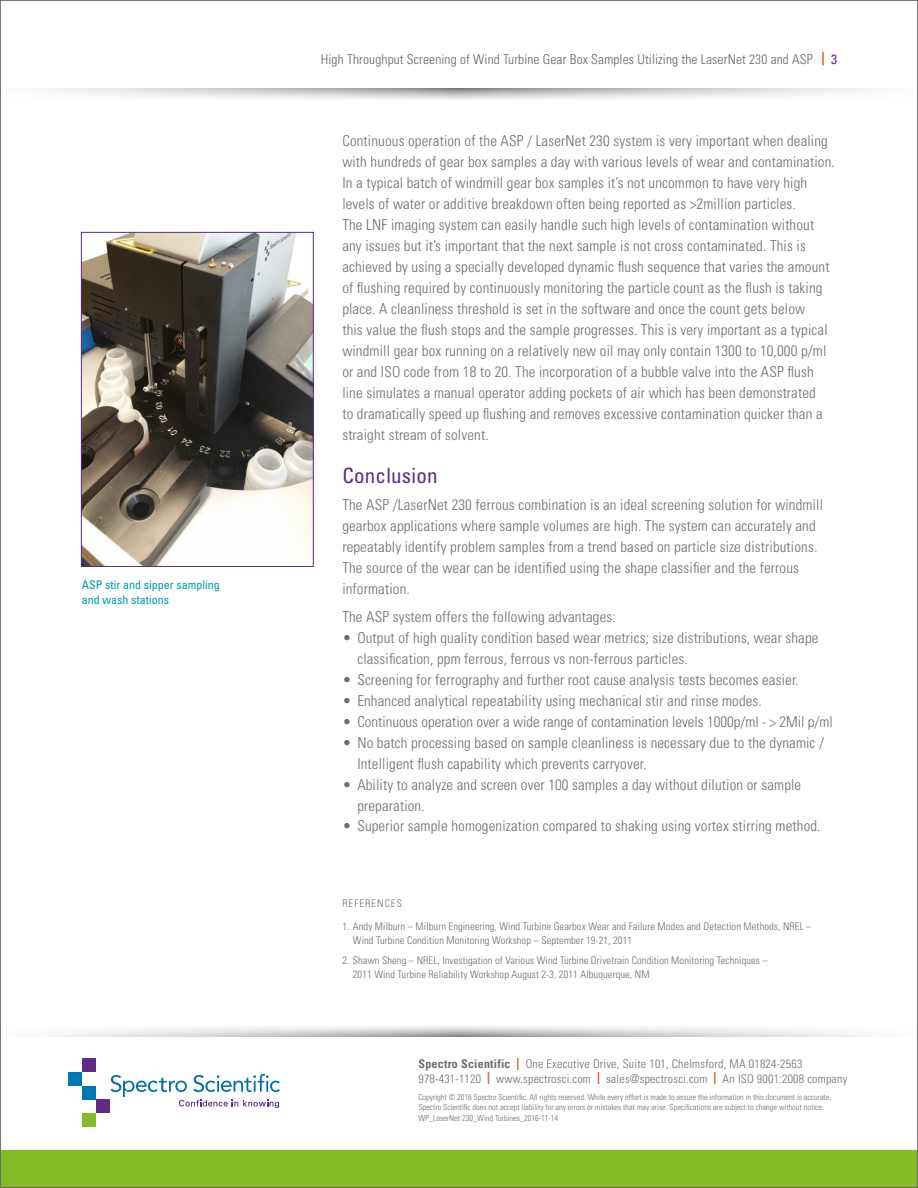
<style>
.page{position:relative;width:918px;height:1188px;background:#fff}
.page>*{position:absolute;margin:0;border:0;box-sizing:border-box;transform-origin:0 0}
.heads_purp{font:condensed 21px "Univers LT Std";letter-spacing:.01em;color:#5c2c86}
.body_10_over_13_up_t{font:300 condensed 15px/21px "Univers LT Std";letter-spacing:.01em;color:#6c6d70}
.Paragraph_Style_3{font:300 condensed 15px/21px "Univers LT Std";letter-spacing:.01em;color:#6c6d70}
.bulletted{font:300 condensed 15px/21px "Univers LT Std";letter-spacing:.01em;color:#6c6d70}
.body_10_over_13{font:300 condensed 15px "Univers LT Std";letter-spacing:.01em;color:#6c6d70}
.t1{font:300 condensed 13.5px "Univers LT Std";letter-spacing:.01em;color:#63656a}
.t2{font:300 condensed 12px/14.4px "Univers LT Std";letter-spacing:.02em;color:#6c6d70}
.captions{font:condensed 12px/15px "Univers LT Std";color:#0099a9}
.body_10_over_13-2{font:300 condensed 10.5px/13.5px "Univers LT Std";letter-spacing:.01em;color:#6c6d70}
.body_10_over_13-3{font:300 condensed 10.5px "Univers LT Std";letter-spacing:.1em;color:#6c6d70}
.disclaimer{font:300 condensed 8.25px/10.5px "Univers LT Std";color:#6c6d70}
.s1{font-weight:700;color:#de6026}
.s2{font-weight:400;color:#5c2c86}
.s3{font-weight:700}
</style>
<div class="page">
<div style="left:0;top:1151px;width:918px;height:37px;background:#82bb27"></div>
<div style="left:82px;top:1058px;width:14px;height:14px;background:#5c2c86"></div>
<div style="left:68px;top:1072px;width:14px;height:14px;background:#0078ae"></div>
<div style="left:82px;top:1086px;width:14px;height:14px;background:#0078ae"></div>
<div style="left:96px;top:1100px;width:14px;height:13px;background:#5c2c86"></div>
<div style="left:82px;top:1113px;width:14px;height:14px;background:#82bb27"></div>
<svg style="left:111px;top:1074px;width:169px;height:34px"></svg>
<svg style="left:49px;top:1026px;width:819px;height:11px"></svg>
<svg style="left:47px;top:88px;width:823px;height:12px"></svg>
<img style="left:83px;top:234px;width:229px;height:331px">
<div style="left:81px;top:232px;width:233px;height:335px;border:1px solid #5c2c86"></div>
<p class="captions" style="left:82px;top:577px;width:139px">ASP stir and sipper sampling and wash stations</p>
<p class="t1" style="left:321px;top:51px;width:518px">High Throughput Screening of Wind Turbine Gear Box Samples Utilizing the LaserNet 230 and ASP <span class="s1">|</span> <span class="s2">3</span></p>
<p class="body_10_over_13_up_t" style="left:342px;top:130px;width:494px">Continuous operation of the ASP / LaserNet 230 system is very important when dealing with hundreds of gear box samples a day with various levels of wear and contamination.<br>In a typical batch of windmill gear box samples it’s not uncommon to have very high levels of water or additive breakdown often being reported as &gt;2million particles.<br>The LNF imaging system can easily handle such high levels of contamination without any issues but it’s important that the next sample is not cross contaminated. This is achieved by using a specially developed dynamic flush sequence that varies the amount of flushing required by continuously monitoring the particle count as the flush is taking place. A cleanliness threshold is set in the software and once the count gets below<br>this value the flush stops and the sample progresses. This is very important as a typical windmill gear box running on a relatively new oil may only contain 1300 to 10,000 p/ml or and ISO code from 18 to 20. The incorporation of a bubble valve into the ASP flush line simulates a manual operator adding pockets of air which has been demonstrated<br>to dramatically speed up flushing and removes excessive contamination quicker than a straight stream of solvent.</p>
<p class="heads_purp" style="left:342px;top:462px;width:97px">Conclusion</p>
<p class="body_10_over_13_up_t" style="left:342px;top:495px;width:482px">The ASP /LaserNet 230 ferrous combination is an ideal screening solution for windmill gearbox applications where sample volumes are high. The system can accurately and repeatably identify problem samples from a trend based on particle size distributions.<br>The source of the wear can be identified using the shape classifier and the ferrous information.</p>
<p class="body_10_over_13_up_t" style="left:342px;top:606px;width:275px">The ASP system offers the following advantages:</p>
<p class="bulletted" style="left:357px;top:627px;width:463px;text-indent:-15px">• Output of high quality condition based wear metrics; size distributions, wear shape classification, ppm ferrous, ferrous vs non-ferrous particles.</p>
<p class="bulletted" style="left:342px;top:669px;width:458px">• Screening for ferrography and further root cause analysis tests becomes easier.</p>
<p class="bulletted" style="left:342px;top:690px;width:421px">• Enhanced analytical repeatability using mechanical stir and rinse modes.</p>
<p class="Paragraph_Style_3" style="left:342px;top:711px;width:492px">• Continuous operation over a wide range of contamination levels 1000p/ml - &gt; 2Mil p/ml</p>
<p class="Paragraph_Style_3" style="left:357px;top:732px;width:468px;text-indent:-15px">• No batch processing based on sample cleanliness is necessary due to the dynamic /<br>Intelligent flush capability which prevents carryover.</p>
<p class="Paragraph_Style_3" style="left:357px;top:774px;width:445px;text-indent:-15px">• Ability to analyze and screen over 100 samples a day without dilution or sample preparation.</p>
<p class="body_10_over_13" style="left:342px;top:816px;width:480px">• Superior sample homogenization compared to shaking using vortex stirring method.</p>
<p class="body_10_over_13-3" style="left:342px;top:897px;width:61px">REFERENCES</p>
<p class="body_10_over_13-2" style="left:353px;top:920px;width:460px;text-indent:-10px">1. Andy Milburn – Milburn Engineering, Wind Turbine Gearbox Wear and Failure Modes and Detection Methods, NREL –<br>Wind Turbine Condition Monitoring Workshop – September 19-21, 2011</p>
<p class="body_10_over_13-2" style="left:353px;top:954px;width:417px;text-indent:-10px">2. Shawn Sheng – NREL, Investigation of Various Wind Turbine Drivetrain Condition Monitoring Techniques –<br>2011 Wind Turbine Reliability Workshop August 2-3, 2011 Albuquerque, NM</p>
<p class="t2" style="left:418px;top:1057px;width:430px"><span class="s3">Spectro Scientific</span> <span class="s1">|</span> One Executive Drive, Suite 101, Chelmsford, MA 01824-2563<br>978-431-1120 <span class="s1">|</span> www.spectrosci.com <span class="s1">|</span> sales@spectrosci.com <span class="s1">|</span> An ISO 9001:2008 company</p>
<p class="disclaimer" style="left:418px;top:1092px;width:414px">Copyright © 2016 Spectro Scientific. All rights reserved. While every effort is made to assure the information in this document is accurate,<br>Spectro Scientific does not accept liability for any errors or mistakes that may arise. Specifications are subject to change without notice.<br>WP_LaserNet 230_Wind Turbines_2016-11-14</p>
</div>
